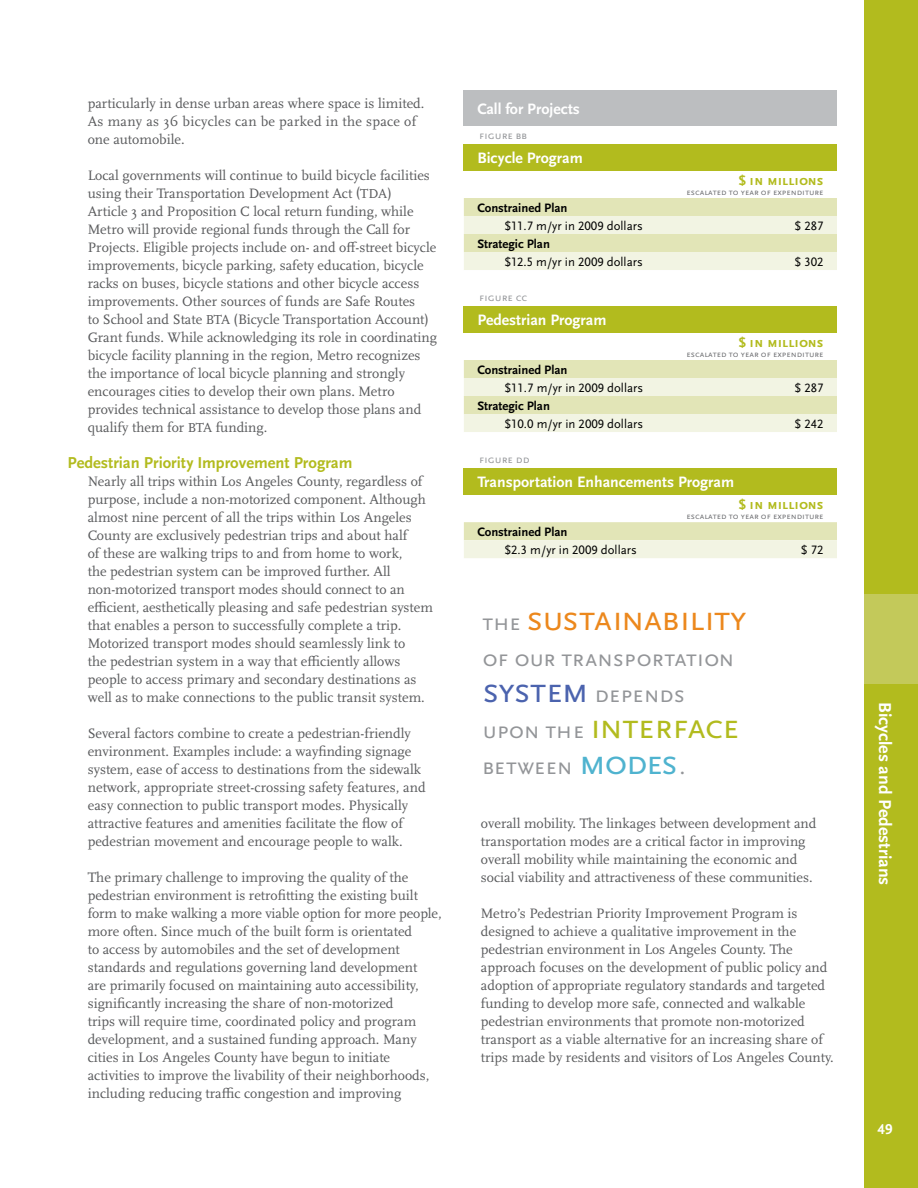
<style>
.page{position:relative;width:918px;height:1188px;background:#fff}
.page>*{position:absolute;margin:0;border:0;box-sizing:border-box;transform-origin:0 0}
.t1{font:36px "Scala Sans Caps";letter-spacing:-.03em;color:#ec881d}
.t2{font:36px "Scala Sans Caps";letter-spacing:-.03em;color:#b2bb1e}
.t3{font:24px/36px "Scala Sans Caps";letter-spacing:-.01em;color:#939598}
.t4{font:700 18px "Scala Sans";color:#fff}
.t5{font:700 16.5px "Scala Sans";color:#b2bb1e}
.t6{font:700 15.75px "Scala Sans LF";color:#fff}
.t7{font:700 15px "Scala Sans LF";color:#fff}
.t8{font:14.25px/18px "Scala";color:#58595b}
.t9{font:14.25px/18px "Scala LF";color:#58595b}
.t10{font:700 14.25px "Scala Sans Caps";color:#b2bb1e}
.t11{font:12.75px "Scala Sans LF";color:#000}
.t12{font:700 12.75px "Scala Sans";color:#000}
.t13{font:11.25px "Scala Sans Caps";color:#939598}
.t14{font:9px "Scala Sans Caps";color:#6d6e71}
.s1{font-size:13.5px}
.s2{font-family:"Scala Regular Expert"}
.s3{font-size:24px;color:#939598}
.s4{font-size:36px;color:#4b63ae}
.s5{font-size:36px;color:#4fb3cf}
.s6{font-family:"Scala"}
</style>
<div class="page">
<div style="left:864px;top:684px;width:54px;height:504px;background:#b2bb1e"></div>
<div style="left:864px;top:594px;width:54px;height:90px;background:#c3c95a"></div>
<div style="left:864px;top:0;width:54px;height:594px;background:#b2bb1e"></div>
<div style="left:464px;top:90px;width:373px;height:36px;background:#bcbec0"></div>
<div style="left:464px;top:144px;width:373px;height:27px;background:#b2bb1e"></div>
<svg style="left:464px;top:198px;width:373px;height:72px;background:#eaeccd"></svg>
<div style="left:464px;top:306px;width:373px;height:27px;background:#b2bb1e"></div>
<svg style="left:464px;top:360px;width:373px;height:72px;background:#eaeccd"></svg>
<div style="left:464px;top:468px;width:373px;height:27px;background:#b2bb1e"></div>
<svg style="left:464px;top:522px;width:373px;height:36px;background:#eaeccd"></svg>
<p class="t8" style="left:88px;top:95px;width:338px">particularly in dense urban areas where space is limited.<br>As many as 36 bicycles can be parked in the space of one automobile.</p>
<p class="t8" style="left:88px;top:167px;width:351px">Local governments will continue to build bicycle facilities using their Transportation Development Act (<span class="s1">TDA</span>)<br>Article 3 and Proposition C local return funding, while Metro will provide regional funds through the Call for Projects. Eligible projects include on- and o<span class="s2">=</span>-street bicycle improvements, bicycle parking, safety education, bicycle racks on buses, bicycle stations and other bicycle access improvements. Other sources of funds are Safe Routes<br>to School and State <span class="s1">BTA</span> (Bicycle Transportation Account)<br>Grant funds. While acknowledging its role in coordinating bicycle facility planning in the region, Metro recognizes the importance of local bicycle planning and strongly encourages cities to develop their own plans. Metro provides technical assistance to develop those plans and qualify them for <span class="s1">BTA</span> funding.</p>
<p class="t5" style="left:68px;top:454px;width:287px">Pedestrian Priority Improvement Program</p>
<p class="t8" style="left:88px;top:473px;width:347px">Nearly all trips within Los Angeles County, regardless of purpose, include a non-motorized component. Although almost nine percent of all the trips within Los Angeles County are exclusively pedestrian trips and about half<br>of these are walking trips to and from home to work,<br>the pedestrian system can be improved further. All non-motorized transport modes should connect to an e<span class="s2">;</span>cient, aesthetically pleasing and safe pedestrian system that enables a person to successfully complete a trip.<br>Motorized transport modes should seamlessly link to<br>the pedestrian system in a way that e<span class="s2">;</span>ciently allows people to access primary and secondary destinations as well as to make connections to the public transit system.</p>
<p class="t8" style="left:88px;top:725px;width:339px">Several factors combine to create a pedestrian-friendly environment. Examples include: a wayfinding signage system, ease of access to destinations from the sidewalk network, appropriate street-crossing safety features, and easy connection to public transport modes. Physically attractive features and amenities facilitate the <span class="s2">?</span>ow of pedestrian movement and encourage people to walk.</p>
<p class="t9" style="left:88px;top:869px;width:355px">The primary challenge to improving the quality of the pedestrian environment is retrofitting the existing built form to make walking a more viable option for more people, more often. Since much of the built form is orientated<br>to access by automobiles and the set of development standards and regulations governing land development<br>are primarily focused on maintaining auto accessibility, significantly increasing the share of non-motorized<br>trips will require time, coordinated policy and program development, and a sustained funding approach. Many cities in Los Angeles County have begun to initiate activities to improve the livability of their neighborhoods, including reducing tra<span class="s2">;</span>c congestion and improving</p>
<p class="t6" style="left:477px;top:100px;width:104px">Call for Projects</p>
<p class="t6" style="left:477px;top:150px;width:107px">Bicycle Program</p>
<p class="t13" style="left:479px;top:129px;width:49px">figure bb</p>
<p class="t10" style="left:738px;top:172px;width:87px">$ in millions</p>
<p class="t14" style="left:687px;top:187px;width:138px">escalated to year of expenditure</p>
<p class="t12" style="left:477px;top:201px;width:92px">Constrained Plan</p>
<p class="t11" style="left:504px;top:219px;width:140px">$11.7 m/yr in 2009 dollars</p>
<p class="t11" style="left:794px;top:219px;width:31px">$ 287</p>
<p class="t12" style="left:477px;top:237px;width:74px">Strategic Plan</p>
<p class="t11" style="left:504px;top:255px;width:140px">$12.5 m/yr in 2009 dollars</p>
<p class="t11" style="left:794px;top:255px;width:31px">$ 302</p>
<p class="t13" style="left:479px;top:291px;width:50px">figure cc</p>
<p class="t6" style="left:477px;top:312px;width:131px">Pedestrian Program</p>
<p class="t10" style="left:738px;top:334px;width:87px">$ in millions</p>
<p class="t14" style="left:687px;top:349px;width:138px">escalated to year of expenditure</p>
<p class="t12" style="left:477px;top:363px;width:92px">Constrained Plan</p>
<p class="t11" style="left:504px;top:381px;width:140px">$11.7 m/yr in 2009 dollars</p>
<p class="t11" style="left:794px;top:381px;width:31px">$ 287</p>
<p class="t12" style="left:477px;top:399px;width:74px">Strategic Plan</p>
<p class="t11" style="left:504px;top:417px;width:140px">$10.0 m/yr in 2009 dollars</p>
<p class="t11" style="left:794px;top:417px;width:31px">$ 242</p>
<p class="t13" style="left:479px;top:453px;width:52px">figure dd</p>
<p class="t6" style="left:477px;top:474px;width:258px">Transportation Enhancements Program</p>
<p class="t10" style="left:738px;top:496px;width:87px">$ in millions</p>
<p class="t14" style="left:687px;top:511px;width:138px">escalated to year of expenditure</p>
<p class="t12" style="left:477px;top:525px;width:92px">Constrained Plan</p>
<p class="t11" style="left:504px;top:543px;width:134px">$2.3 m/yr in 2009 dollars</p>
<p class="t11" style="left:801px;top:543px;width:24px">$ 72</p>
<h1 class="t1" style="left:483px;top:599px;width:266px"><span class="s3">the</span> sustainability</h1>
<h2 class="t3" style="left:483px;top:641px;width:254px">of our transportation <span class="s4">system</span> depends</h2>
<h1 class="t2" style="left:483px;top:707px;width:258px"><span class="s3">upon the</span> interface</h1>
<h2 class="t3" style="left:483px;top:749px;width:204px">between <span class="s5">modes</span>.</h2>
<p class="t9" style="left:481px;top:815px;width:337px">overall mobility. The linkages between development and transportation modes are a critical factor in improving overall mobility while maintaining the economic and social viability and attractiveness of these communities.</p>
<p class="t9" style="left:481px;top:905px;width:354px"><span class="s6">Metro</span>’s Pedestrian Priority Improvement Program is designed to achieve a qualitative improvement in the pedestrian environment in Los Angeles County. The approach focuses on the development of public policy and adoption of appropriate regulatory standards and targeted funding to develop more safe, connected and walkable pedestrian environments that promote non-motorized transport as a viable alternative for an increasing share of trips made by residents and visitors of Los Angeles County.</p>
<p class="t4" style="left:895px;top:702px;width:185px;rotate:90deg">Bicycles and Pedestrians</p>
<p class="t7" style="left:878px;top:1121px;width:16px">49</p>
</div>
